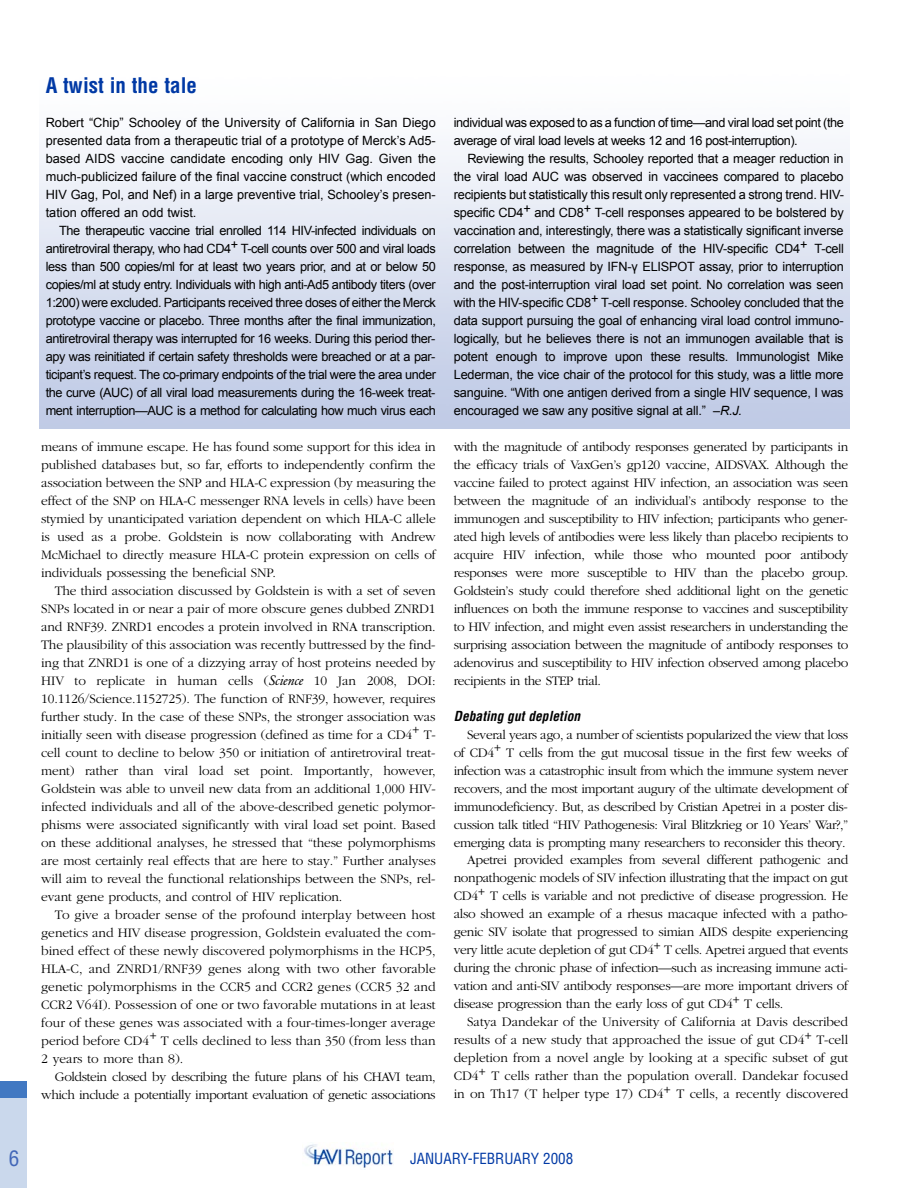
<style>
.page{position:relative;width:918px;height:1188px;background:#fff}
.page>*{position:absolute;margin:0;border:0;box-sizing:border-box;transform-origin:0 0}
.t1{font:700 condensed 21px "Helvetica";color:#0139a5}
.t2{font:condensed 21px "Helvetica";color:#4267b8}
.t3{font:condensed 15px "Helvetica";color:#0139a5}
.t4{font:300 13.5px/18px "Garamond";letter-spacing:-.025em;color:#000;text-align:justify}
.t5{font:300 13.5px "Garamond";letter-spacing:-.005em;color:#000}
.t6{font:italic 700 condensed 13.5px "Helvetica";letter-spacing:.005em;color:#000}
.t7{font:12.75px/18px "Arial";letter-spacing:-.035em;color:#000;text-align:justify}
.s1{font-family:"Garamond BE";font-weight:400;font-style:italic}
.s2{font-style:italic}
</style>
<div class="page">
<div style="left:0;top:1081px;width:27px;height:107px;background:#cad8ec"></div>
<div style="left:0;top:1081px;width:27px;height:17px;background:#4178c2"></div>
<img style="left:304px;top:1144px;width:90px;height:25px">
<h1 class="t1" style="left:46px;top:77px;width:153px">A twist in the tale</h1>
<p class="t7" style="left:46px;top:113px;width:392px">Robert “Chip” Schooley of the University of California in San Diego presented data from a therapeutic trial of a prototype of Merck’s Ad5- based AIDS vaccine candidate encoding only HIV Gag. Given the much-publicized failure of the final vaccine construct (which encoded HIV Gag, Pol, and Nef) in a large preventive trial, Schooley’s presen&shy;tation offered an odd twist.</p>
<p class="t7" style="left:46px;top:221px;width:392px;text-indent:14px">The therapeutic vaccine trial enrolled 114 HIV-infected individuals on antiretroviral therapy, who had CD4+ T-cell counts over 500 and viral loads less than 500 copies/ml for at least two years prior, and at or below 50 copies/ml at study entry. Individuals with high anti-Ad5 antibody titers (over 1:200) were excluded. Participants received three doses of either the Merck prototype vaccine or placebo. Three months after the final immunization, antiretroviral therapy was interrupted for 16 weeks. During this period ther&shy;apy was reinitiated if certain safety thresholds were breached or at a par&shy;ticipant’s request. The co-primary endpoints of the trial were the area under the curve (AUC) of all viral load measurements during the 16-week treat&shy;ment interruption—AUC is a method for calculating how much virus each</p>
<p class="t4" style="left:41px;top:439px;width:396px">means of immune escape. He has found some support for this idea in published databases but, so far, efforts to independently confirm the association between the SNP and HLA-C expression (by measuring the effect of the SNP on HLA-C messenger RNA levels in cells) have been stymied by unanticipated variation dependent on which HLA-C allele is used as a probe. Goldstein is now collaborating with Andrew McMichael to directly measure HLA-C protein expression on cells of individuals possessing the beneficial SNP.</p>
<p class="t4" style="left:41px;top:582px;width:396px;text-indent:14px">The third association discussed by Goldstein is with a set of seven SNPs located in or near a pair of more obscure genes dubbed ZNRD1 and RNF39. ZNRD1 encodes a protein involved in RNA transcription.<br>The plausibility of this association was recently buttressed by the find&shy;ing that ZNRD1 is one of a dizzying array of host proteins needed by HIV to replicate in human cells (<span class="s1">Science</span> 10 Jan 2008, DOI:<br>10.1126/Science.1152725). The function of RNF39, however, requires further study. In the case of these SNPs, the stronger association was initially seen with disease progression (defined as time for a CD4+ T&shy;cell count to decline to below 350 or initiation of antiretroviral treat&shy;ment) rather than viral load set point. Importantly, however, Goldstein was able to unveil new data from an additional 1,000 HIV&shy;infected individuals and all of the above-described genetic polymor&shy;phisms were associated significantly with viral load set point. Based on these additional analyses, he stressed that “these polymorphisms are most certainly real effects that are here to stay.” Further analyses will aim to reveal the functional relationships between the SNPs, rel&shy;evant gene products, and control of HIV replication.</p>
<p class="t4" style="left:41px;top:906px;width:396px;text-indent:14px">To give a broader sense of the profound interplay between host genetics and HIV disease progression, Goldstein evaluated the com&shy;bined effect of these newly discovered polymorphisms in the HCP5, HLA-C, and ZNRD1/RNF39 genes along with two other favorable genetic polymorphisms in the CCR5 and CCR2 genes (CCR5 32 and CCR2 V64I). Possession of one or two favorable mutations in at least four of these genes was associated with a four-times-longer average period before CD4+ T cells declined to less than 350 (from less than 2 years to more than 8).</p>
<p class="t4" style="left:41px;top:1068px;width:396px;text-align:right">Goldstein closed by describing the future plans of his CHAVI team, which include a potentially important evaluation of genetic associations</p>
<p class="t7" style="left:454px;top:113px;width:392px">individual was exposed to as a function of time—and viral load set point (the average of viral load levels at weeks 12 and 16 post-interruption).</p>
<p class="t7" style="left:454px;top:149px;width:392px;text-indent:14px">Reviewing the results, Schooley reported that a meager reduction in the viral load AUC was observed in vaccinees compared to placebo recipients but statistically this result only represented a strong trend. HIV&shy;specific CD4+ and CD8+ T-cell responses appeared to be bolstered by vaccination and, interestingly, there was a statistically significant inverse correlation between the magnitude of the HIV-specific CD4+ T-cell response, as measured by IFN-γ ELISPOT assay, prior to interruption and the post-interruption viral load set point. No correlation was seen with the HIV-specific CD8+ T-cell response. Schooley concluded that the data support pursuing the goal of enhancing viral load control immuno&shy;logically, but he believes there is not an immunogen available that is potent enough to improve upon these results. Immunologist Mike Lederman, the vice chair of the protocol for this study, was a little more sanguine. “With one antigen derived from a single HIV sequence, I was encouraged we saw any positive signal at all.” <span class="s2">–R.J.</span></p>
<p class="t4" style="left:454px;top:438px;width:396px">with the magnitude of antibody responses generated by participants in the efficacy trials of VaxGen’s gp120 vaccine, AIDSVAX. Although the vaccine failed to protect against HIV infection, an association was seen between the magnitude of an individual’s antibody response to the immunogen and susceptibility to HIV infection; participants who gener&shy;ated high levels of antibodies were less likely than placebo recipients to acquire HIV infection, while those who mounted poor antibody responses were more susceptible to HIV than the placebo group.<br>Goldstein’s study could therefore shed additional light on the genetic influences on both the immune response to vaccines and susceptibility to HIV infection, and might even assist researchers in understanding the surprising association between the magnitude of antibody responses to adenovirus and susceptibility to HIV infection observed among placebo recipients in the STEP trial.</p>
<p class="t6" style="left:454px;top:710px;width:128px">Debating gut depletion</p>
<p class="t4" style="left:467px;top:726px;width:382px">Several years ago, a number of scientists popularized the view that loss</p>
<p class="t4" style="left:454px;top:744px;width:396px">of CD4+ T cells from the gut mucosal tissue in the first few weeks of</p>
<p class="t4" style="left:454px;top:762px;width:396px">infection was a catastrophic insult from which the immune system never</p>
<p class="t4" style="left:454px;top:780px;width:396px">recovers, and the most important augury of the ultimate development of</p>
<p class="t4" style="left:454px;top:798px;width:396px">immunodeficiency. But, as described by Cristian Apetrei in a poster dis-</p>
<p class="t4" style="left:454px;top:816px;width:396px">cussion talk titled “HIV Pathogenesis: Viral Blitzkrieg or 10 Years’ War?,”</p>
<p class="t4" style="left:454px;top:834px;width:393px">emerging data is prompting many researchers to reconsider this theory.</p>
<p class="t4" style="left:467px;top:852px;width:383px">Apetrei provided examples from several different pathogenic and</p>
<p class="t4" style="left:454px;top:870px;width:396px">nonpathogenic models of SIV infection illustrating that the impact on gut</p>
<p class="t4" style="left:454px;top:888px;width:396px">CD4+ T cells is variable and not predictive of disease progression. He</p>
<p class="t4" style="left:454px;top:906px;width:396px">also showed an example of a rhesus macaque infected with a patho-</p>
<p class="t4" style="left:454px;top:924px;width:396px">genic SIV isolate that progressed to simian AIDS despite experiencing</p>
<p class="t4" style="left:454px;top:942px;width:396px">very little acute depletion of gut CD4+ T cells. Apetrei argued that events</p>
<p class="t4" style="left:454px;top:960px;width:396px">during the chronic phase of infection—such as increasing immune acti-</p>
<p class="t4" style="left:454px;top:978px;width:396px">vation and anti-SIV antibody responses—are more important drivers of</p>
<p class="t4" style="left:454px;top:996px;width:331px">disease progression than the early loss of gut CD4+ T cells.</p>
<p class="t5" style="left:467px;top:1017px;width:382px">Satya Dandekar of the University of California at Davis described</p>
<p class="t5" style="left:454px;top:1035px;width:396px">results of a new study that approached the issue of gut CD4+ T-cell</p>
<p class="t5" style="left:454px;top:1053px;width:396px">depletion from a novel angle by looking at a specific subset of gut</p>
<p class="t5" style="left:454px;top:1071px;width:396px">CD4+ T cells rather than the population overall. Dandekar focused</p>
<p class="t5" style="left:454px;top:1089px;width:396px">in on Th17 (T helper type 17) CD4+ T cells, a recently discovered</p>
<h1 class="t2" style="left:9px;top:1150px;width:12px">6</h1>
<p class="t3" style="left:410px;top:1152px;width:165px">JANUARY-FEBRUARY 2008</p>
</div>
